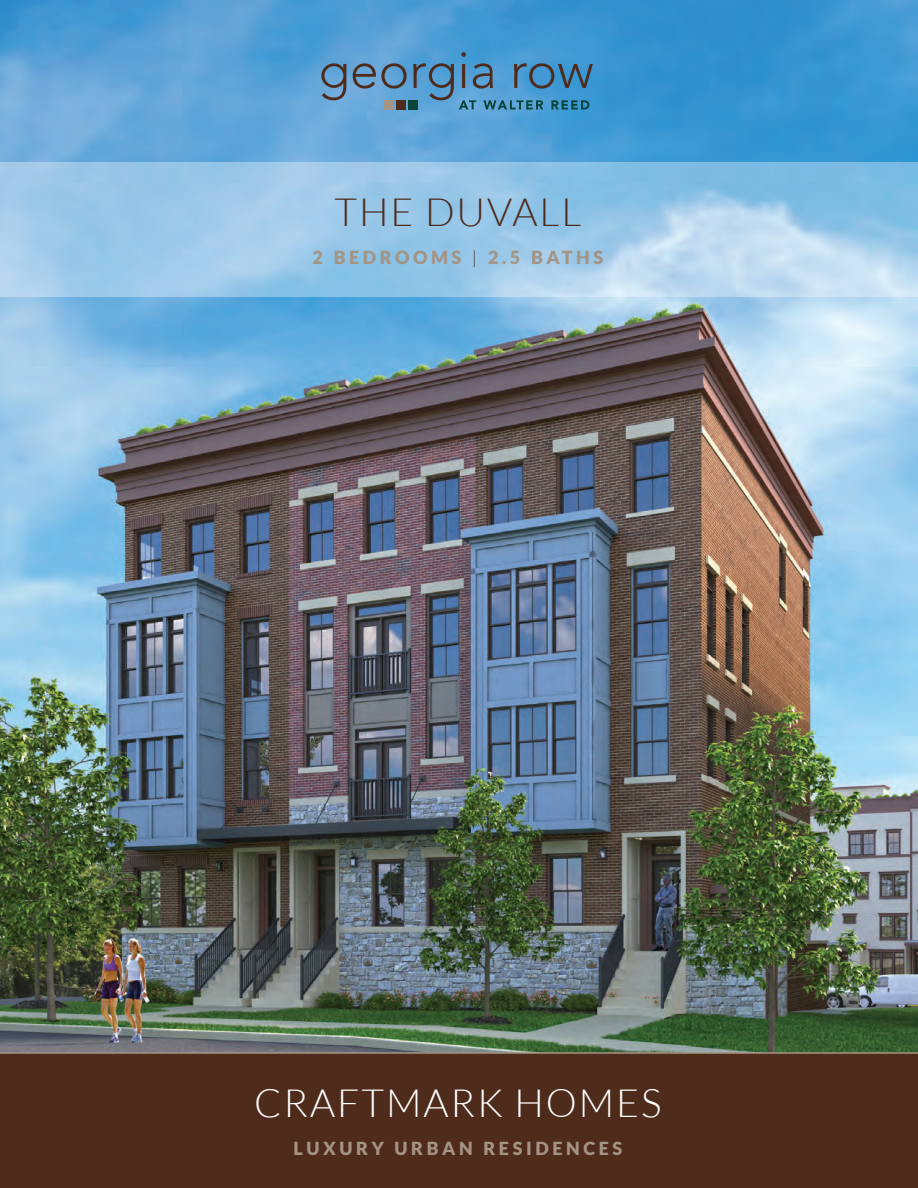
<style>
.page{position:relative;width:918px;height:1188px;background:#fff}
.page>*{position:absolute;margin:0;border:0;box-sizing:border-box;transform-origin:0 0}
.t1{font:300 39px "Lato";letter-spacing:.05em;color:#fff}
.t2{font:300 39px "Lato";letter-spacing:.05em;color:#4f2b1c}
.t3{font:900 18px "Lato";letter-spacing:.2em;color:#a49484}
.s1{font-weight:300;color:#4f2b1c}
</style>
<div class="page">
<img style="left:0;top:0;width:918px;height:1052px">
<svg style="left:0;top:162px;width:918px;height:135px;background:#9ecae9"></svg>
<div style="left:0;top:1053px;width:918px;height:135px;background:#4f2b1c"></div>
<svg style="left:321px;top:63px;width:25px;height:37px"></svg>
<svg style="left:353px;top:63px;width:54px;height:26px"></svg>
<svg style="left:413px;top:52px;width:180px;height:58px;background:#4a8bb6"></svg>
<div style="left:385px;top:100px;width:9px;height:10px;background:#a49484"></div>
<div style="left:396px;top:100px;width:10px;height:10px;background:#4f2b1c"></div>
<div style="left:408px;top:100px;width:9px;height:10px;background:#084437"></div>
<hr style="left:0;top:1052px;width:918px;height:2px;background:#a49484">
<h1 class="t2" style="left:334px;top:192px;width:248px">THE DUVALL</h1>
<p class="t3" style="left:313px;top:247px;width:292px">2 BEDROOMS <span class="s1">|</span> 2.5 BATHS</p>
<h1 class="t1" style="left:254px;top:1083px;width:409px">CRAFTMARK HOMES</h1>
<p class="t3" style="left:293px;top:1138px;width:330px">LUXURY URBAN RESIDENCES</p>
</div>
